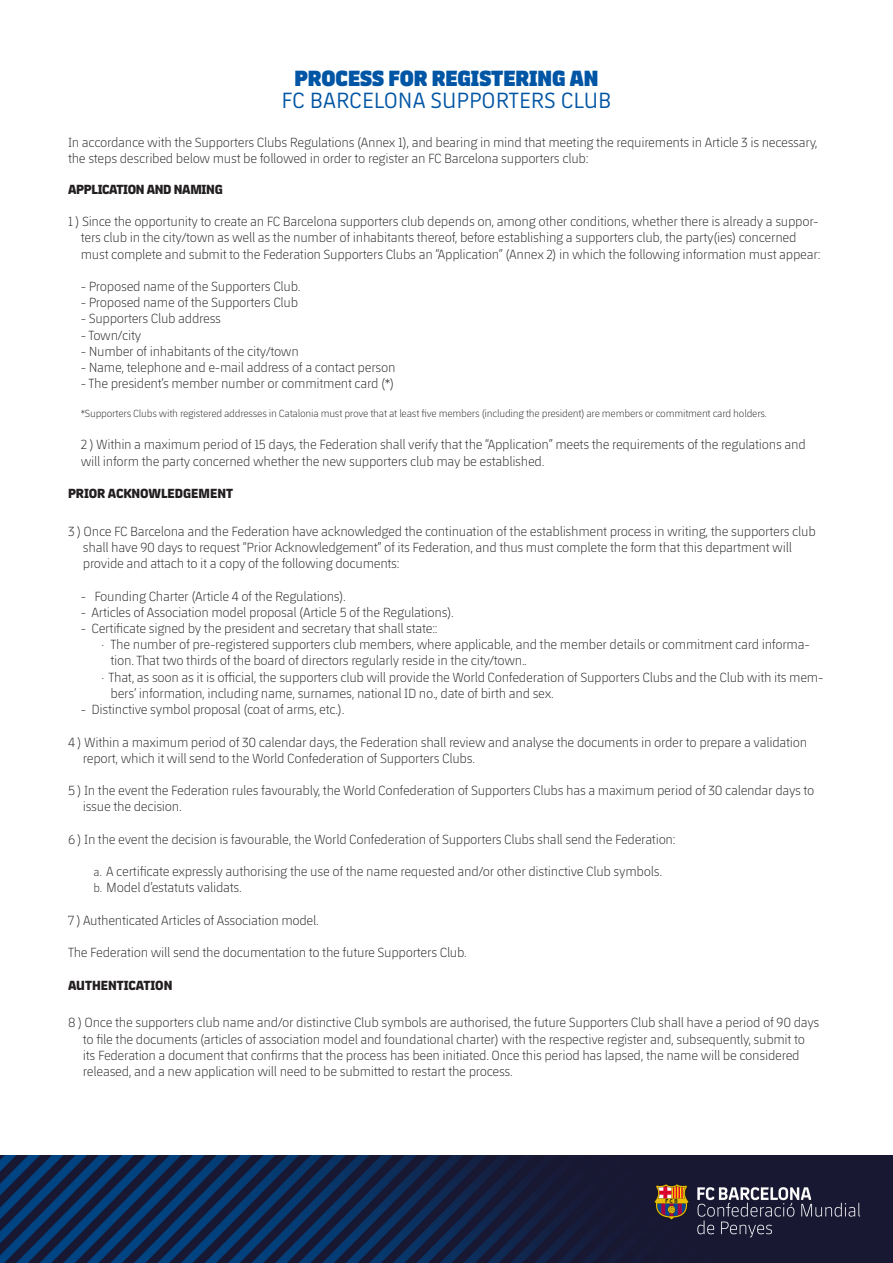
<style>
.page{position:relative;width:893px;height:1263px;background:#fff}
.page>*{position:absolute;margin:0;border:0;box-sizing:border-box;transform-origin:0 0}
.t1{font:22.5px "FCBARCELONA";color:#0155a5}
.t2{font:800 22.5px "FCBARCELONA";color:#0155a5}
.t3{font:300 13.5px/16.2px "FCBARCELONA";letter-spacing:-.02em;color:#231f20}
.t4{font:800 13.5px "FCBARCELONA";letter-spacing:-.01em;color:#231f20}
.t5{font:300 10.5px "FCBARCELONA";letter-spacing:-.02em;color:#231f20}
.s1{font-size:12px}
</style>
<div class="page">
<img style="left:0;top:1155px;width:893px;height:108px">
<p class="t2" style="left:294px;top:60px;width:306px">PROCESS FOR REGISTERING AN</p>
<p class="t1" style="left:282px;top:85px;width:331px">FC BARCELONA SUPPORTERS CLUB</p>
<p class="t3" style="left:68px;top:134px;width:751px">In accordance with the Supporters Clubs Regulations (Annex 1), and bearing in mind that meeting the requirements in Article 3 is necessary, the steps described below must be followed in order to register an FC Barcelona supporters club:</p>
<p class="t4" style="left:68px;top:179px;width:156px">APPLICATION AND NAMING</p>
<p class="t3" style="left:81px;top:213px;width:741px;text-indent:-13px">1 ) Since the opportunity to create an FC Barcelona supporters club depends on, among other conditions, whether there is already a suppor&shy;ters club in the city/town as well as the number of inhabitants thereof, before establishing a supporters club, the party(ies) concerned must complete and submit to the Federation Supporters Clubs an “Application” (Annex 2) in which the following information must appear:</p>
<p class="t3" style="left:81px;top:278px;width:221px">- Proposed name of the Supporters Club.</p>
<p class="t3" style="left:81px;top:294px;width:219px">- Proposed name of the Supporters Club</p>
<p class="t3" style="left:81px;top:310px;width:142px">- Supporters Club address</p>
<p class="t3" style="left:81px;top:326px;width:62px">- Town/city</p>
<p class="t3" style="left:81px;top:342px;width:220px">- Number of inhabitants of the city/town</p>
<p class="t3" style="left:81px;top:359px;width:316px">- Name, telephone and e-mail address of a contact person</p>
<p class="t3" style="left:81px;top:375px;width:315px">- The president’s member number or commitment card (*)</p>
<p class="t5" style="left:81px;top:406px;width:688px">*Supporters Clubs with registered addresses in Catalonia must prove that at least five members (including the president) are members or commitment card holders.</p>
<p class="t3" style="left:81px;top:436px;width:726px">2 ) Within a maximum period of 15 days, the Federation shall verify that the “Application” meets the requirements of the regulations and will inform the party concerned whether the new supporters club may be established.</p>
<p class="t4" style="left:68px;top:483px;width:167px">PRIOR ACKNOWLEDGEMENT</p>
<p class="t3" style="left:83px;top:522px;width:734px;text-indent:-15px">3 ) Once FC Barcelona and the Federation have acknowledged the continuation of the establishment process in writing, the supporters club shall have 90 days to request “Prior Acknowledgement” of its Federation, and thus must complete the form that this department will provide and attach to it a copy of the following documents:</p>
<p class="t3" style="left:81px;top:587px;width:267px">- Founding Charter (Article 4 of the Regulations).</p>
<p class="t3" style="left:81px;top:603px;width:374px">- Articles of Association model proposal (Article 5 of the Regulations).</p>
<p class="t3" style="left:81px;top:620px;width:358px">- Certificate signed by the president and secretary that shall state::</p>
<p class="t3" style="left:111px;top:636px;width:701px;text-indent:-9px">· The number of pre-registered supporters club members, where applicable, and the member details or commitment card informa&shy;tion. That two thirds of the board of directors regularly reside in the city/town..</p>
<p class="t3" style="left:111px;top:668px;width:714px;text-indent:-9px">· That, as soon as it is official, the supporters club will provide the World Confederation of Supporters Clubs and the Club with its mem&shy;bers’ information, including name, surnames, national ID no., date of birth and sex.</p>
<p class="t3" style="left:81px;top:701px;width:265px">- Distinctive symbol proposal (coat of arms, etc.).</p>
<p class="t3" style="left:83px;top:733px;width:726px;text-indent:-15px">4 ) Within a maximum period of 30 calendar days, the Federation shall review and analyse the documents in order to prepare a validation report, which it will send to the World Confederation of Supporters Clubs.</p>
<p class="t3" style="left:83px;top:782px;width:733px;text-indent:-15px">5 ) In the event the Federation rules favourably, the World Confederation of Supporters Clubs has a maximum period of 30 calendar days to issue the decision.</p>
<p class="t3" style="left:68px;top:830px;width:609px">6 ) In the event the decision is favourable, the World Confederation of Supporters Clubs shall send the Federation:</p>
<p class="t3" style="left:94px;top:863px;width:570px"><span class="s1">a.</span> A certificate expressly authorising the use of the name requested and/or other distinctive Club symbols.</p>
<p class="t3" style="left:94px;top:879px;width:150px"><span class="s1">b.</span> Model d’estatuts validats.</p>
<p class="t3" style="left:68px;top:911px;width:252px">7 ) Authenticated Articles of Association model.</p>
<p class="t3" style="left:68px;top:944px;width:400px">The Federation will send the documentation to the future Supporters Club.</p>
<p class="t4" style="left:68px;top:974px;width:106px">AUTHENTICATION</p>
<p class="t3" style="left:83px;top:1014px;width:738px;text-indent:-15px">8 ) Once the supporters club name and/or distinctive Club symbols are authorised, the future Supporters Club shall have a period of 90 days to file the documents (articles of association model and foundational charter) with the respective register and, subsequently, submit to its Federation a document that confirms that the process has been initiated. Once this period has lapsed, the name will be considered released, and a new application will need to be submitted to restart the process.</p>
</div>
